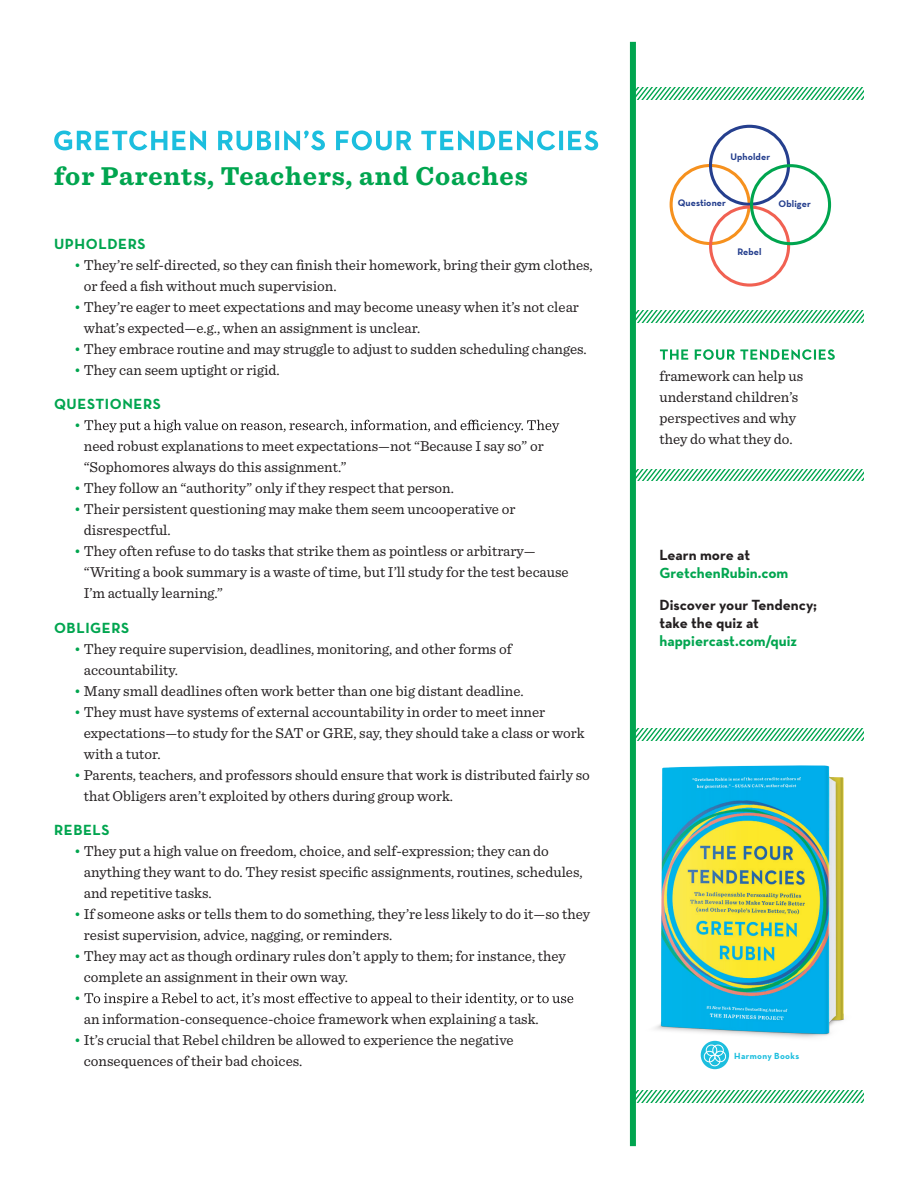
<style>
.page{position:relative;width:918px;height:1188px;background:#fff}
.page>*{position:absolute;margin:0;border:0;box-sizing:border-box;transform-origin:0 0}
.t1{font:700 27px "Sentinel";letter-spacing:.035em;color:#00a54f}
.t2{font:15px/21px "Sentinel";color:#231f20}
.t3{font:700 15px/18px "Neutra Text";color:#231f20}
.t4{font:700 15px "Neutra Text";color:#00a54f}
.t5{font:700 15px "Neutra Text";letter-spacing:.04em;color:#00a54f}
.t6{font:700 15px "Neutra Text";letter-spacing:.02em;color:#00a54f}
.t7{font:15px "Sentinel";color:#00a54f}
.t8{font:700 9.75px "Neutra Text";letter-spacing:.01em;color:#253f8e}
.t9{font:700 9px "Neutra Text";letter-spacing:.04em;color:#1cbede}
.s1{color:#00a54f}
</style>
<div class="page">
<svg style="left:54px;top:131px;width:544px;height:19px"></svg>
<svg style="left:85px;top:420px;width:474px;height:13px"></svg>
<svg style="left:85px;top:993px;width:488px;height:13px"></svg>
<svg style="left:636px;top:88px;width:228px;height:11px"></svg>
<svg style="left:636px;top:469px;width:228px;height:12px"></svg>
<svg style="left:636px;top:311px;width:228px;height:12px"></svg>
<svg style="left:636px;top:729px;width:228px;height:11px"></svg>
<svg style="left:636px;top:1090px;width:228px;height:12px"></svg>
<div style="left:670px;top:164px;width:81px;height:81px;border:3px solid #f6911e;border-radius:50%"></div>
<div style="left:709px;top:125px;width:81px;height:81px;border:3px solid #253f8e;border-radius:50%"></div>
<div style="left:709px;top:206px;width:81px;height:81px;border:3px solid #f16152;border-radius:50%"></div>
<div style="left:750px;top:164px;width:81px;height:81px;border:3px solid #00a54f;border-radius:50%"></div>
<img style="left:655px;top:765px;width:189px;height:292px">
<svg style="left:660px;top:349px;width:175px;height:11px"></svg>
<div style="left:630px;top:42px;width:6px;height:1104px;background:#00a54f"></div>
<svg style="left:701px;top:1041px;width:28px;height:28px"></svg>
<h1 class="t1" style="left:54px;top:155px;width:475px">for Parents, Teachers, and Coaches</h1>
<p class="t5" style="left:54px;top:234px;width:93px">UPHOLDERS</p>
<p class="t2" style="left:84px;top:253px;width:510px;text-indent:-10px"><span class="s1">•</span> They’re self-directed, so they can finish their homework, bring their gym clothes, or feed a fish without much supervision.</p>
<p class="t2" style="left:84px;top:295px;width:497px;text-indent:-10px"><span class="s1">•</span> They’re eager to meet expectations and may become uneasy when it’s not clear what’s expected—e.g., when an assignment is unclear.</p>
<p class="t2" style="left:74px;top:337px;width:514px"><span class="s1">•</span> They embrace routine and may struggle to adjust to sudden scheduling changes.</p>
<p class="t2" style="left:74px;top:358px;width:207px"><span class="s1">•</span> They can seem uptight or rigid.</p>
<p class="t5" style="left:54px;top:395px;width:108px">QUESTIONERS</p>
<p class="t7" style="left:74px;top:414px;width:8px">•</p>
<p class="t2" style="left:84px;top:435px;width:461px">need robust explanations to meet expectations—not “Because I say so” or “Sophomores always do this assignment.”</p>
<p class="t2" style="left:74px;top:477px;width:381px"><span class="s1">•</span> They follow an “authority” only if they respect that person.</p>
<p class="t2" style="left:84px;top:498px;width:433px;text-indent:-10px"><span class="s1">•</span> Their persistent questioning may make them seem uncooperative or disrespectful.</p>
<p class="t2" style="left:84px;top:540px;width:486px;text-indent:-10px"><span class="s1">•</span> They often refuse to do tasks that strike them as pointless or arbitrary— “Writing a book summary is a waste of time, but I’ll study for the test because<br>I’m actually learning.”</p>
<p class="t5" style="left:54px;top:618px;width:77px">OBLIGERS</p>
<p class="t2" style="left:84px;top:637px;width:429px;text-indent:-10px"><span class="s1">•</span> They require supervision, deadlines, monitoring, and other forms of accountability.</p>
<p class="t2" style="left:74px;top:679px;width:451px"><span class="s1">•</span> Many small deadlines often work better than one big distant deadline.</p>
<p class="t2" style="left:84px;top:700px;width:502px;text-indent:-10px"><span class="s1">•</span> They must have systems of external accountability in order to meet inner expectations—to study for the SAT or GRE, say, they should take a class or work with a tutor.</p>
<p class="t2" style="left:84px;top:763px;width:508px;text-indent:-10px"><span class="s1">•</span> Parents, teachers, and professors should ensure that work is distributed fairly so that Obligers aren’t exploited by others during group work.</p>
<p class="t6" style="left:54px;top:821px;width:57px">REBELS</p>
<p class="t2" style="left:84px;top:840px;width:500px;text-indent:-10px"><span class="s1">•</span> They put a high value on freedom, choice, and self-expression; they can do anything they want to do. They resist specific assignments, routines, schedules, and repetitive tasks.</p>
<p class="t2" style="left:84px;top:903px;width:508px;text-indent:-10px"><span class="s1">•</span> If someone asks or tells them to do something, they’re less likely to do it—so they resist supervision, advice, nagging, or reminders.</p>
<p class="t2" style="left:84px;top:945px;width:484px;text-indent:-10px"><span class="s1">•</span> They may act as though ordinary rules don’t apply to them; for instance, they complete an assignment in their own way.</p>
<p class="t7" style="left:74px;top:987px;width:8px">•</p>
<p class="t2" style="left:84px;top:1008px;width:456px">an information-consequence-choice framework when explaining a task.</p>
<p class="t2" style="left:84px;top:1029px;width:431px;text-indent:-10px"><span class="s1">•</span> It’s crucial that Rebel children be allowed to experience the negative consequences of their bad choices.</p>
<p class="t8" style="left:730px;top:151px;width:41px">Upholder</p>
<p class="t8" style="left:678px;top:197px;width:50px">Questioner</p>
<p class="t8" style="left:779px;top:197px;width:34px">Obliger</p>
<p class="t8" style="left:737px;top:246px;width:26px">Rebel</p>
<p class="t2" style="left:659px;top:364px;width:145px">framework can help us understand children’s perspectives and why they do what they do.</p>
<p class="t3" style="left:659px;top:546px;width:92px">Learn more at</p>
<p class="t4" style="left:659px;top:564px;width:130px">GretchenRubin.com</p>
<p class="t3" style="left:659px;top:595px;width:159px">Discover your Tendency; take the quiz at</p>
<p class="t4" style="left:659px;top:631px;width:139px">happiercast.com/quiz</p>
<p class="t9" style="left:734px;top:1050px;width:67px">Harmony Books</p>
</div>
